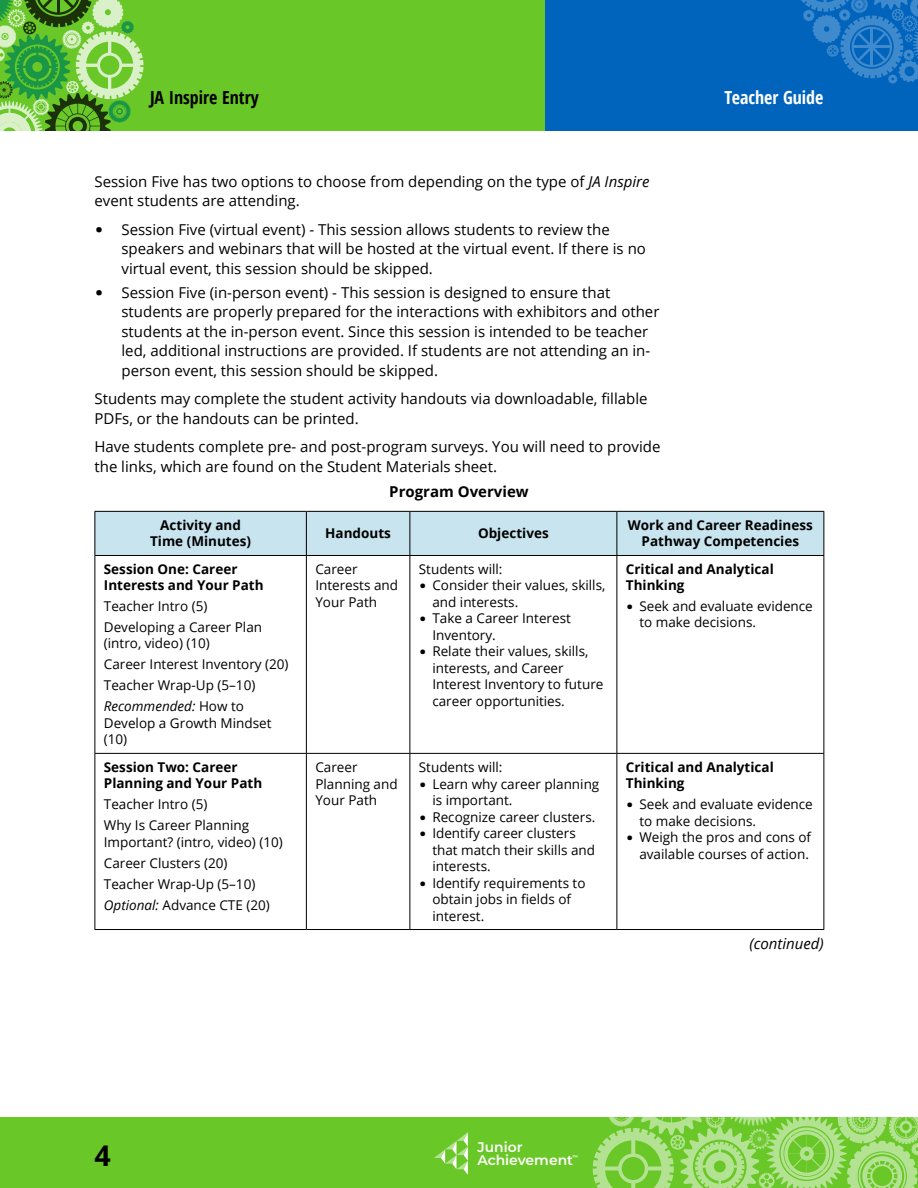
<style>
.page{position:relative;width:918px;height:1188px;background:#fff}
.page>*{position:absolute;margin:0;border:0;box-sizing:border-box;transform-origin:0 0}
.t1{font:700 28.5px "Open Sans";color:#000}
.t2{font:700 condensed 18px "Open Sans";color:#000}
.t3{font:700 condensed 18px "Open Sans";color:#fff}
.body_text{font:15px/19.5px "Open Sans";color:#000}
.table_title{font:700 15px "Open Sans";color:#000}
.table_continued{font:italic 15px "Open Sans";color:#000}
.t4{font:600 13.95px/14px "Montserrat";color:#fff}
.table_body{font:13.5px/16.5px "Open Sans";color:#000}
.table_h1{font:700 13.5px/16.2px "Open Sans";color:#000}
.table_col_head{font:700 13.5px/16.5px "Open Sans";color:#000;text-align:center}
.table_body_space{font:13.5px/16.5px "Open Sans";color:#000}
.t5{font:600 5.4px "Montserrat";color:#fff}
.s1{font-style:italic}
.s2{font-size:22.5px}
.s3{font-size:19.5px}
</style>
<div class="page">
<div style="left:0;top:1118px;width:918px;height:70px;background:#69c727"></div>
<svg style="left:593px;top:1118px;width:325px;height:70px"></svg>
<svg style="left:434px;top:1132px;width:34px;height:43px"></svg>
<div style="left:0;top:0;width:545px;height:130px;background:#69c727"></div>
<div style="left:545px;top:0;width:373px;height:130px;background:#0064bc"></div>
<svg style="left:0;top:0;width:144px;height:130px"></svg>
<svg style="left:801px;top:0;width:117px;height:84px"></svg>
<div style="left:95px;top:512px;width:729px;height:43px;background:#c8e4ef"></div>
<hr style="left:306px;top:512px;width:1px;height:43px;background:#000">
<hr style="left:410px;top:512px;width:1px;height:43px;background:#000">
<hr style="left:306px;top:556px;width:1px;height:197px;background:#000">
<hr style="left:410px;top:556px;width:1px;height:197px;background:#000">
<hr style="left:616px;top:556px;width:1px;height:197px;background:#000">
<hr style="left:94px;top:753px;width:212px;height:1px;background:#000">
<hr style="left:306px;top:753px;width:104px;height:1px;background:#000">
<hr style="left:306px;top:754px;width:1px;height:175px;background:#000">
<hr style="left:410px;top:753px;width:207px;height:1px;background:#000">
<hr style="left:410px;top:754px;width:1px;height:175px;background:#000">
<hr style="left:617px;top:753px;width:207px;height:1px;background:#000">
<hr style="left:616px;top:754px;width:1px;height:175px;background:#000">
<hr style="left:94px;top:512px;width:1px;height:43px;background:#000">
<hr style="left:616px;top:512px;width:1px;height:43px;background:#000">
<hr style="left:824px;top:512px;width:1px;height:43px;background:#000">
<hr style="left:94px;top:555px;width:212px;height:1px;background:#000">
<hr style="left:94px;top:556px;width:1px;height:197px;background:#000">
<hr style="left:306px;top:555px;width:104px;height:1px;background:#000">
<hr style="left:410px;top:555px;width:207px;height:1px;background:#000">
<hr style="left:617px;top:555px;width:207px;height:1px;background:#000">
<hr style="left:824px;top:556px;width:1px;height:197px;background:#000">
<hr style="left:94px;top:929px;width:212px;height:1px;background:#000">
<hr style="left:306px;top:929px;width:104px;height:1px;background:#000">
<hr style="left:410px;top:929px;width:207px;height:1px;background:#000">
<hr style="left:617px;top:929px;width:207px;height:1px;background:#000">
<hr style="left:94px;top:754px;width:1px;height:175px;background:#000">
<hr style="left:824px;top:754px;width:1px;height:175px;background:#000">
<hr style="left:94px;top:511px;width:212px;height:1px;background:#000">
<hr style="left:306px;top:511px;width:104px;height:1px;background:#000">
<hr style="left:410px;top:511px;width:207px;height:1px;background:#000">
<hr style="left:617px;top:511px;width:207px;height:1px;background:#000">
<p class="t2" style="left:150px;top:85px;width:110px">JA Inspire Entry</p>
<p class="t3" style="left:725px;top:85px;width:100px">Teacher Guide</p>
<p class="body_text" style="left:94px;top:171px;width:557px">Session Five has two options to choose from depending on the type of <span class="s1">JA Inspire </span>event students are attending.</p>
<p class="body_text" style="left:122px;top:219px;width:526px;text-indent:-27px"><span class="s2">•</span> Session Five (virtual event) - This session allows students to review the speakers and webinars that will be hosted at the virtual event. If there is no virtual event, this session should be skipped.</p>
<p class="body_text" style="left:122px;top:282px;width:539px;text-indent:-27px"><span class="s2">•</span> Session Five (in-person event) - This session is designed to ensure that students are properly prepared for the interactions with exhibitors and other students at the in-person event. Since this session is intended to be teacher led, additional instructions are provided. If students are not attending an in&shy;person event, this session should be skipped.</p>
<p class="body_text" style="left:94px;top:389px;width:555px">Students may complete the student activity handouts via downloadable, fillable<br>PDFs, or the handouts can be printed.</p>
<p class="body_text" style="left:94px;top:437px;width:568px">Have students complete pre- and post-program surveys. You will need to provide the links, which are found on the Student Materials sheet.</p>
<p class="table_title" style="left:389px;top:481px;width:141px">Program Overview</p>
<p class="table_col_head" style="left:160px;top:517px;width:82px">Activity and</p>
<p class="table_col_head" style="left:150px;top:533px;width:102px">Time (Minutes)</p>
<p class="table_col_head" style="left:325px;top:525px;width:67px">Handouts</p>
<p class="table_col_head" style="left:478px;top:525px;width:72px">Objectives</p>
<p class="table_col_head" style="left:628px;top:517px;width:186px">Work and Career Readiness<br>Pathway Competencies</p>
<p class="table_h1" style="left:104px;top:560px;width:161px">Session One: Career<br>Interests and Your Path</p>
<p class="table_body" style="left:104px;top:597px;width:105px">Teacher Intro (5)</p>
<p class="table_body" style="left:104px;top:618px;width:160px">Developing a Career Plan (intro, video) (10)</p>
<p class="table_body" style="left:104px;top:656px;width:186px">Career Interest Inventory (20)</p>
<p class="table_body" style="left:104px;top:677px;width:153px">Teacher Wrap-Up (5–10)</p>
<p class="table_body" style="left:104px;top:698px;width:169px"><span class="s1">Recommended:</span> How to<br>Develop a Growth Mindset (10)</p>
<p class="table_h1" style="left:104px;top:759px;width:160px">Session Two: Career<br>Planning and Your Path</p>
<p class="table_body" style="left:104px;top:796px;width:105px">Teacher Intro (5)</p>
<p class="table_body" style="left:104px;top:817px;width:180px">Why Is Career Planning<br>Important? (intro, video) (10)</p>
<p class="table_body" style="left:104px;top:854px;width:125px">Career Clusters (20)</p>
<p class="table_body" style="left:104px;top:875px;width:153px">Teacher Wrap-Up (5–10)</p>
<p class="table_body" style="left:104px;top:896px;width:167px"><span class="s1">Optional:</span> Advance CTE (20)</p>
<p class="table_body_space" style="left:315px;top:560px;width:84px">Career<br>Interests and<br>Your Path</p>
<p class="table_body" style="left:419px;top:560px;width:85px">Students will:</p>
<p class="table_body" style="left:432px;top:577px;width:175px;text-indent:-14px"><span class="s3">•</span> Consider their values, skills, and interests.</p>
<p class="table_body" style="left:432px;top:610px;width:140px;text-indent:-14px"><span class="s3">•</span> Take a Career Interest<br>Inventory.</p>
<p class="table_body" style="left:432px;top:643px;width:173px;text-indent:-14px"><span class="s3">•</span> Relate their values, skills, interests, and Career<br>Interest Inventory to future career opportunities.</p>
<p class="table_body_space" style="left:315px;top:759px;width:84px">Career<br>Planning and<br>Your Path</p>
<p class="table_body" style="left:419px;top:759px;width:85px">Students will:</p>
<p class="table_body" style="left:432px;top:775px;width:168px;text-indent:-14px"><span class="s3">•</span> Learn why career planning is important.</p>
<p class="table_body" style="left:419px;top:808px;width:178px"><span class="s3">•</span> Recognize career clusters.</p>
<p class="table_body" style="left:432px;top:825px;width:164px;text-indent:-14px"><span class="s3">•</span> Identify career clusters that match their skills and interests.</p>
<p class="table_body" style="left:432px;top:874px;width:155px;text-indent:-14px"><span class="s3">•</span> Identify requirements to obtain jobs in fields of interest.</p>
<p class="table_h1" style="left:626px;top:560px;width:149px">Critical and Analytical<br>Thinking</p>
<p class="table_body" style="left:639px;top:597px;width:175px;text-indent:-14px"><span class="s3">•</span> Seek and evaluate evidence to make decisions.</p>
<p class="table_h1" style="left:626px;top:759px;width:149px">Critical and Analytical<br>Thinking</p>
<p class="table_body" style="left:639px;top:796px;width:175px;text-indent:-14px"><span class="s3">•</span> Seek and evaluate evidence to make decisions.</p>
<p class="table_body" style="left:626px;top:829px;width:187px;text-align:right"><span class="s3">•</span> Weigh the pros and cons of available courses of action.</p>
<p class="table_continued" style="left:749px;top:934px;width:76px">(continued)</p>
<h1 class="t1" style="left:94px;top:1135px;width:18px">4</h1>
<p class="t4" style="left:477px;top:1139px;width:97px">Junior<br>Achievement</p>
<p class="t5" style="left:572px;top:1153px;width:7px">™</p>
</div>
